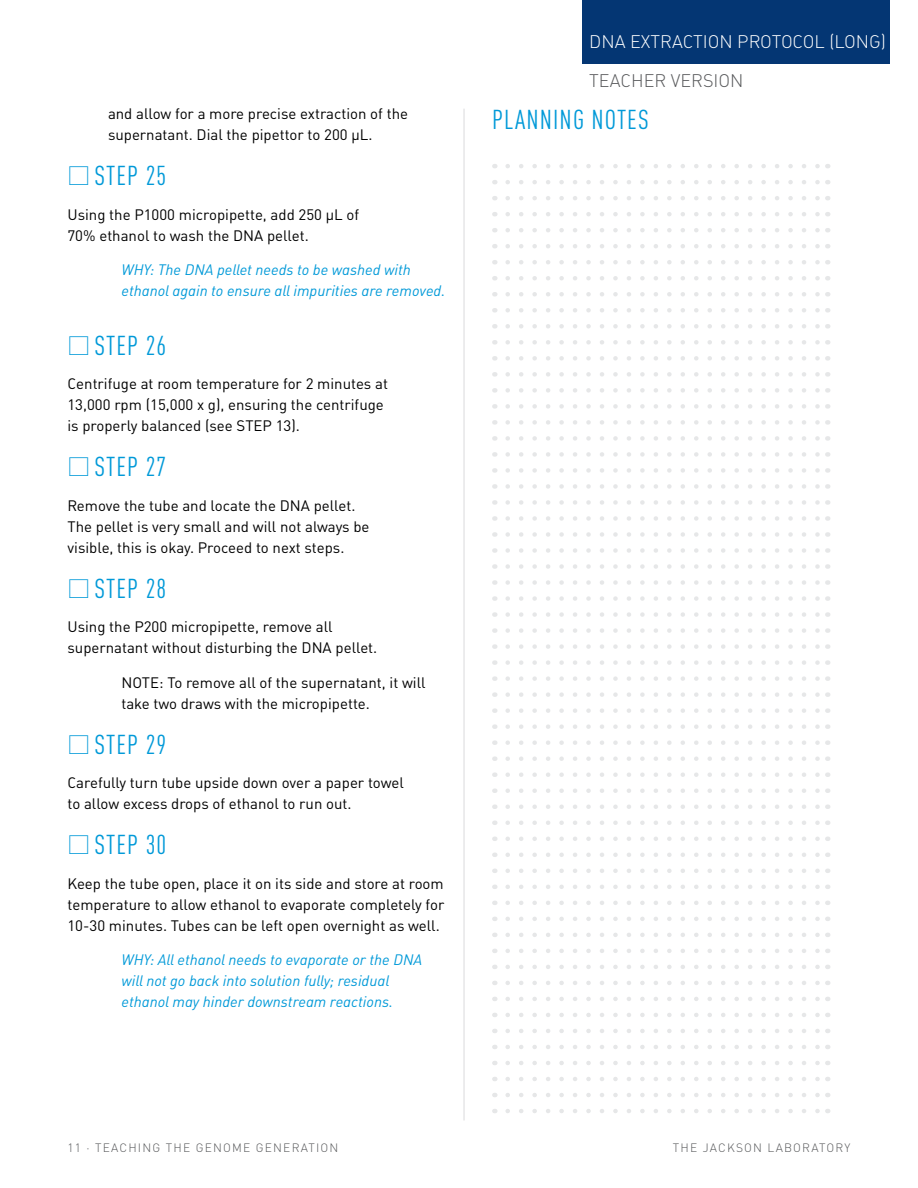
<style>
.page{position:relative;width:918px;height:1188px;background:#fff}
.page>*{position:absolute;margin:0;border:0;box-sizing:border-box;transform-origin:0 0}
.t1{font:condensed 27px "DINOT";letter-spacing:.04em;color:#0099d8}
.t2{font:300 18px "DINOT";color:#fff}
.t3{font:300 18px "DINOT";color:#58595b}
.t4{font:15px/21px "DINOT";color:#000}
.t5{font:italic 15px/21px "DINOT";color:#0099d8}
.t6{font:300 12px "DINOT";letter-spacing:.1em;color:#58595b}
</style>
<div class="page">
<div style="left:583px;top:0;width:307px;height:64px;background:#043673"></div>
<hr style="left:463px;top:109px;width:2px;height:1012px;background:#e6e7e8">
<svg style="left:508px;top:180px;width:312px;height:4px"></svg>
<svg style="left:508px;top:420px;width:312px;height:5px"></svg>
<svg style="left:508px;top:196px;width:312px;height:4px"></svg>
<svg style="left:508px;top:436px;width:312px;height:5px"></svg>
<svg style="left:508px;top:212px;width:312px;height:4px"></svg>
<svg style="left:508px;top:452px;width:312px;height:5px"></svg>
<svg style="left:508px;top:228px;width:312px;height:4px"></svg>
<svg style="left:508px;top:468px;width:312px;height:5px"></svg>
<svg style="left:508px;top:244px;width:312px;height:4px"></svg>
<svg style="left:508px;top:484px;width:312px;height:5px"></svg>
<svg style="left:508px;top:260px;width:312px;height:4px"></svg>
<svg style="left:508px;top:500px;width:312px;height:5px"></svg>
<svg style="left:508px;top:276px;width:312px;height:4px"></svg>
<svg style="left:508px;top:516px;width:312px;height:5px"></svg>
<svg style="left:508px;top:292px;width:312px;height:5px"></svg>
<svg style="left:508px;top:532px;width:312px;height:5px"></svg>
<svg style="left:508px;top:308px;width:312px;height:5px"></svg>
<svg style="left:508px;top:548px;width:312px;height:5px"></svg>
<svg style="left:508px;top:324px;width:312px;height:5px"></svg>
<svg style="left:508px;top:564px;width:312px;height:5px"></svg>
<svg style="left:508px;top:340px;width:312px;height:5px"></svg>
<svg style="left:508px;top:580px;width:312px;height:5px"></svg>
<svg style="left:508px;top:356px;width:312px;height:5px"></svg>
<svg style="left:508px;top:596px;width:312px;height:5px"></svg>
<svg style="left:508px;top:372px;width:312px;height:5px"></svg>
<svg style="left:508px;top:612px;width:312px;height:5px"></svg>
<svg style="left:508px;top:388px;width:312px;height:5px"></svg>
<svg style="left:508px;top:644px;width:312px;height:5px"></svg>
<svg style="left:508px;top:404px;width:312px;height:5px"></svg>
<svg style="left:508px;top:676px;width:312px;height:5px"></svg>
<svg style="left:508px;top:164px;width:312px;height:4px"></svg>
<svg style="left:508px;top:628px;width:312px;height:5px"></svg>
<svg style="left:508px;top:660px;width:312px;height:5px"></svg>
<svg style="left:508px;top:724px;width:312px;height:5px"></svg>
<svg style="left:508px;top:901px;width:312px;height:4px"></svg>
<svg style="left:508px;top:740px;width:312px;height:5px"></svg>
<svg style="left:508px;top:917px;width:312px;height:4px"></svg>
<svg style="left:508px;top:756px;width:312px;height:5px"></svg>
<svg style="left:508px;top:933px;width:312px;height:4px"></svg>
<svg style="left:508px;top:772px;width:312px;height:5px"></svg>
<svg style="left:508px;top:949px;width:312px;height:4px"></svg>
<svg style="left:508px;top:788px;width:312px;height:5px"></svg>
<svg style="left:508px;top:965px;width:312px;height:4px"></svg>
<svg style="left:508px;top:981px;width:312px;height:4px"></svg>
<svg style="left:508px;top:997px;width:312px;height:4px"></svg>
<svg style="left:508px;top:1013px;width:312px;height:4px"></svg>
<svg style="left:508px;top:1029px;width:312px;height:4px"></svg>
<svg style="left:508px;top:805px;width:312px;height:4px"></svg>
<svg style="left:508px;top:1045px;width:312px;height:4px"></svg>
<svg style="left:508px;top:821px;width:312px;height:4px"></svg>
<svg style="left:508px;top:1061px;width:312px;height:4px"></svg>
<svg style="left:508px;top:837px;width:312px;height:4px"></svg>
<svg style="left:508px;top:1077px;width:312px;height:4px"></svg>
<svg style="left:508px;top:853px;width:312px;height:4px"></svg>
<svg style="left:508px;top:1093px;width:312px;height:4px"></svg>
<svg style="left:508px;top:869px;width:312px;height:4px"></svg>
<svg style="left:508px;top:1109px;width:312px;height:4px"></svg>
<svg style="left:508px;top:885px;width:312px;height:4px"></svg>
<svg style="left:508px;top:692px;width:312px;height:5px"></svg>
<svg style="left:508px;top:708px;width:312px;height:5px"></svg>
<p class="t4" style="left:108px;top:103px;width:302px">and allow for a more precise extraction of the supernatant. Dial the pipettor to 200 μL.</p>
<h1 class="t1" style="left:94px;top:160px;width:73px">STEP 25</h1>
<p class="t4" style="left:68px;top:204px;width:293px">Using the P1000 micropipette, add 250 μL of<br>70% ethanol to wash the DNA pellet.</p>
<p class="t5" style="left:122px;top:259px;width:325px">WHY: The DNA pellet needs to be washed with ethanol again to ensure all impurities are removed.</p>
<h1 class="t1" style="left:94px;top:330px;width:73px">STEP 26</h1>
<p class="t4" style="left:68px;top:373px;width:322px">Centrifuge at room temperature for 2 minutes at<br>13,000 rpm (15,000 x g), ensuring the centrifuge is properly balanced (see STEP 13).</p>
<h1 class="t1" style="left:94px;top:451px;width:73px">STEP 27</h1>
<p class="t4" style="left:68px;top:495px;width:304px">Remove the tube and locate the DNA pellet.<br>The pellet is very small and will not always be visible, this is okay. Proceed to next steps.</p>
<h1 class="t1" style="left:94px;top:573px;width:73px">STEP 28</h1>
<p class="t4" style="left:68px;top:616px;width:311px">Using the P200 micropipette, remove all supernatant without disturbing the DNA pellet.</p>
<p class="t4" style="left:122px;top:672px;width:306px">NOTE: To remove all of the supernatant, it will take two draws with the micropipette.</p>
<h1 class="t1" style="left:94px;top:729px;width:73px">STEP 29</h1>
<p class="t4" style="left:68px;top:772px;width:338px">Carefully turn tube upside down over a paper towel to allow excess drops of ethanol to run out.</p>
<h1 class="t1" style="left:94px;top:829px;width:73px">STEP 30</h1>
<p class="t4" style="left:68px;top:873px;width:378px;text-align:justify">Keep the tube open, place it on its side and store at room temperature to allow ethanol to evaporate completely for 10-30 minutes. Tubes can be left open overnight as well.</p>
<p class="t5" style="left:122px;top:949px;width:302px">WHY: All ethanol needs to evaporate or the DNA will not go back into solution fully; residual ethanol may hinder downstream reactions.</p>
<p class="t2" style="left:589px;top:30px;width:298px">DNA EXTRACTION PROTOCOL (LONG)</p>
<p class="t3" style="left:589px;top:69px;width:156px">TEACHER VERSION</p>
<h1 class="t1" style="left:492px;top:103px;width:158px">PLANNING NOTES</h1>
<p class="t6" style="left:68px;top:1140px;width:273px">11 ⋅ TEACHING THE GENOME GENERATION</p>
<p class="t6" style="left:673px;top:1140px;width:179px">THE JACKSON LABORATORY</p>
</div>
